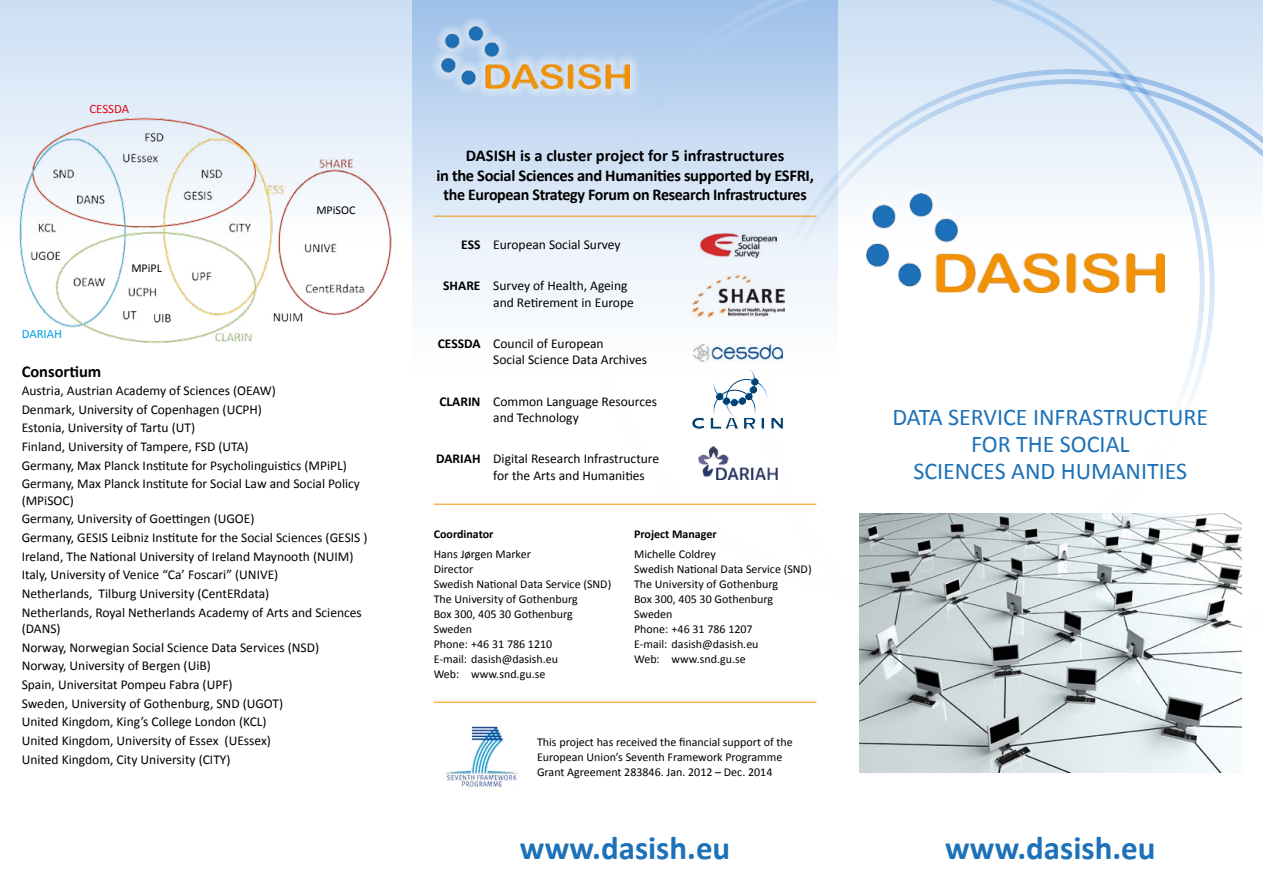
<style>
.page{position:relative;width:1263px;height:893px;background:#fff}
.page>*{position:absolute;margin:0;border:0;box-sizing:border-box;transform-origin:0 0}
.t1{font:700 33px "Calibri";color:#1d71b8}
.t2{font:24px/27px "Calibri";color:#1d71b8;text-align:center}
._02_Headline{font:700 16.5px/19.5px "Calibri";letter-spacing:-.02em;color:#000;text-align:center}
._02_Headline-2{font:700 16.5px "Calibri";color:#000}
._01_Body{font:13.5px/16.5px "Calibri";color:#000}
._01_Body-2{font:12.75px "Calibri";color:#009fe3}
._01_Body-3{font:12.75px "Calibri";color:#e30613}
._8_10{font:12px/15px "Calibri";color:#000}
._8_10-2{font:700 12px "Calibri";color:#000}
._01_Body-4{font:12px "Calibri";color:#000}
.s1{font-weight:700}
</style>
<div class="page">
<div style="left:0;top:0;width:1263px;height:242px;background:linear-gradient(to bottom,#cadef4,#fefefe)"></div>
<div style="left:412px;top:0;width:426px;height:373px;background:linear-gradient(to bottom,#a1c3ea,#fff)"></div>
<svg style="left:595px;top:0;width:610px;height:504px"></svg>
<svg style="left:757px;top:69px;width:506px;height:435px;background:#d0e1f4"></svg>
<svg style="left:767px;top:79px;width:496px;height:426px"></svg>
<div style="left:856px;top:183px;width:319px;height:119px;background:#fff"></div>
<img style="left:866px;top:193px;width:298px;height:99px">
<svg style="left:431px;top:17px;width:209px;height:82px;background:#b5cfec"></svg>
<img style="left:441px;top:26px;width:188px;height:63px">
<img style="left:445px;top:726px;width:74px;height:61px">
<img style="left:700px;top:232px;width:76px;height:26px">
<img style="left:691px;top:275px;width:94px;height:43px">
<img style="left:694px;top:345px;width:88px;height:16px">
<div style="left:714px;top:361px;width:69px;height:79px;background:#fff"></div>
<div style="left:718px;top:383px;width:41px;height:42px;border:1px solid #fff;border-radius:50%"></div>
<div style="left:713px;top:361px;width:42px;height:42px;border:1px solid #fff;border-radius:50%"></div>
<div style="left:733px;top:381px;width:42px;height:42px;border:1px solid #fff;border-radius:50%"></div>
<div style="left:726px;top:379px;width:41px;height:42px;border:1px solid #fff;border-radius:50%"></div>
<div style="left:714px;top:390px;width:41px;height:42px;border:1px solid #fff;border-radius:50%"></div>
<div style="left:751px;top:379px;width:7px;height:6px;background:#004170;border-radius:50%"></div>
<div style="left:751px;top:378px;width:7px;height:7px;border:1px solid #fff;border-radius:50%"></div>
<div style="left:750px;top:386px;width:6px;height:7px;background:#004170;border-radius:50%"></div>
<div style="left:750px;top:386px;width:7px;height:7px;border:1px solid #fff;border-radius:50%"></div>
<div style="left:745px;top:393px;width:7px;height:7px;background:#004170;border-radius:50%"></div>
<div style="left:745px;top:393px;width:7px;height:7px;border:1px solid #fff;border-radius:50%"></div>
<svg style="left:739px;top:398px;width:6px;height:6px"></svg>
<div style="left:739px;top:398px;width:7px;height:6px;border:1px solid #fff;border-radius:50%"></div>
<div style="left:731px;top:399px;width:6px;height:7px;background:#004170;border-radius:50%"></div>
<div style="left:731px;top:399px;width:7px;height:7px;border:1px solid #fff;border-radius:50%"></div>
<svg style="left:723px;top:398px;width:6px;height:6px"></svg>
<div style="left:723px;top:398px;width:7px;height:6px;border:1px solid #fff;border-radius:50%"></div>
<div style="left:716px;top:393px;width:7px;height:7px;background:#004170;border-radius:50%"></div>
<div style="left:716px;top:393px;width:7px;height:7px;border:1px solid #fff;border-radius:50%"></div>
<svg style="left:691px;top:417px;width:93px;height:13px"></svg>
<img style="left:698px;top:447px;width:79px;height:32px">
<hr style="left:434px;top:504px;width:382px;height:1px;background:#f39200">
<hr style="left:434px;top:216px;width:382px;height:1px;background:#f39200">
<hr style="left:434px;top:702px;width:382px;height:1px;background:#f39200">
<img style="left:16px;top:115px;width:380px;height:228px">
<div style="left:131px;top:263px;width:35px;height:13px;background:#fff"></div>
<img style="left:859px;top:513px;width:383px;height:260px">
<p class="_01_Body-3" style="left:90px;top:101px;width:41px">CESSDA</p>
<p class="_01_Body-2" style="left:22px;top:326px;width:42px">DARIAH</p>
<p class="_01_Body-4" style="left:131px;top:261px;width:32px">MPiPL</p>
<p class="_01_Body-4" style="left:316px;top:203px;width:41px">MPiSOC</p>
<p class="_02_Headline-2" style="left:22px;top:361px;width:81px">Consortium</p>
<p class="_01_Body" style="left:22px;top:382px;width:256px">Austria, Austrian Academy of Sciences (OEAW)</p>
<p class="_01_Body" style="left:22px;top:400px;width:242px">Denmark, University of Copenhagen (UCPH)</p>
<p class="_01_Body" style="left:22px;top:419px;width:175px">Estonia, University of Tartu (UT)</p>
<p class="_01_Body" style="left:22px;top:438px;width:228px">Finland, University of Tampere, FSD (UTA)</p>
<p class="_01_Body" style="left:22px;top:456px;width:327px">Germany, Max Planck Institute for Psycholinguistics (MPiPL)</p>
<p class="_01_Body" style="left:22px;top:475px;width:340px">Germany, Max Planck Institute for Social Law and Social Policy (MPiSOC)</p>
<p class="_01_Body" style="left:22px;top:510px;width:234px">Germany, University of Goettingen (UGOE)</p>
<p class="_01_Body" style="left:22px;top:529px;width:347px">Germany, GESIS Leibniz Institute for the Social Sciences (GESIS )</p>
<p class="_01_Body" style="left:22px;top:547px;width:333px">Ireland, The National University of Ireland Maynooth (NUIM)</p>
<p class="_01_Body" style="left:22px;top:566px;width:258px">Italy, University of Venice “Ca’ Foscari” (UNIVE)</p>
<p class="_01_Body" style="left:22px;top:585px;width:249px">Netherlands, Tilburg University (CentERdata)</p>
<p class="_01_Body" style="left:22px;top:603px;width:342px">Netherlands, Royal Netherlands Academy of Arts and Sciences (DANS)</p>
<p class="_01_Body" style="left:22px;top:638px;width:299px">Norway, Norwegian Social Science Data Services (NSD)</p>
<p class="_01_Body" style="left:22px;top:657px;width:191px">Norway, University of Bergen (UiB)</p>
<p class="_01_Body" style="left:22px;top:676px;width:212px">Spain, Universitat Pompeu Fabra (UPF)</p>
<p class="_01_Body" style="left:22px;top:694px;width:263px">Sweden, University of Gothenburg, SND (UGOT)</p>
<p class="_01_Body" style="left:22px;top:713px;width:246px">United Kingdom, King’s College London (KCL)</p>
<p class="_01_Body" style="left:22px;top:731px;width:251px">United Kingdom, University of Essex (UEssex)</p>
<p class="_01_Body" style="left:22px;top:750px;width:210px">United Kingdom, City University (CITY)</p>
<p class="_02_Headline" style="left:436px;top:145px;width:379px">DASISH is a cluster project for 5 infrastructures<br>in the Social Sciences and Humanities supported by ESFRI, the European Strategy Forum on Research Infrastructures</p>
<p class="_01_Body" style="left:461px;top:235px;width:161px"><span class="s1">ESS</span> European Social Survey</p>
<p class="_01_Body" style="left:493px;top:277px;width:142px;text-indent:-50px"><span class="s1">SHARE</span> Survey of Health, Ageing and Retirement in Europe</p>
<p class="_01_Body" style="left:493px;top:334px;width:155px;text-indent:-55px"><span class="s1">CESSDA</span> Council of European<br>Social Science Data Archives</p>
<p class="_01_Body" style="left:493px;top:392px;width:165px;text-indent:-54px"><span class="s1">CLARIN</span> Common Language Resources and Technology</p>
<p class="_01_Body" style="left:493px;top:450px;width:167px;text-indent:-57px"><span class="s1">DARIAH</span> Digital Research Infrastructure for the Arts and Humanities</p>
<p class="_8_10-2" style="left:434px;top:527px;width:61px">Coordinator</p>
<p class="_8_10" style="left:434px;top:545px;width:179px">Hans Jørgen Marker<br>Director<br>Swedish National Data Service (SND)<br>The University of Gothenburg<br>Box 300, 405 30 Gothenburg<br>Sweden<br>Phone: +46 31 786 1210<br>E-mail: dasish@dasish.eu<br>Web: www.snd.gu.se</p>
<p class="_8_10-2" style="left:634px;top:527px;width:84px">Project Manager</p>
<p class="_8_10" style="left:634px;top:545px;width:179px">Michelle Coldrey<br>Swedish National Data Service (SND)<br>The University of Gothenburg<br>Box 300, 405 30 Gothenburg<br>Sweden<br>Phone: +46 31 786 1207<br>E-mail: dasish@dasish.eu<br>Web: www.snd.gu.se</p>
<p class="_8_10" style="left:537px;top:734px;width:257px">This project has received the financial support of the<br>European Union’s Seventh Framework Programme<br>Grant Agreement 283846. Jan. 2012 – Dec. 2014</p>
<p class="t2" style="left:892px;top:403px;width:317px">DATA SERVICE INFRASTRUCTURE<br>FOR THE SOCIAL<br>SCIENCES AND HUMANITIES</p>
<p class="t1" style="left:520px;top:827px;width:212px">www.dasish.eu</p>
<p class="t1" style="left:945px;top:827px;width:212px">www.dasish.eu</p>
</div>
